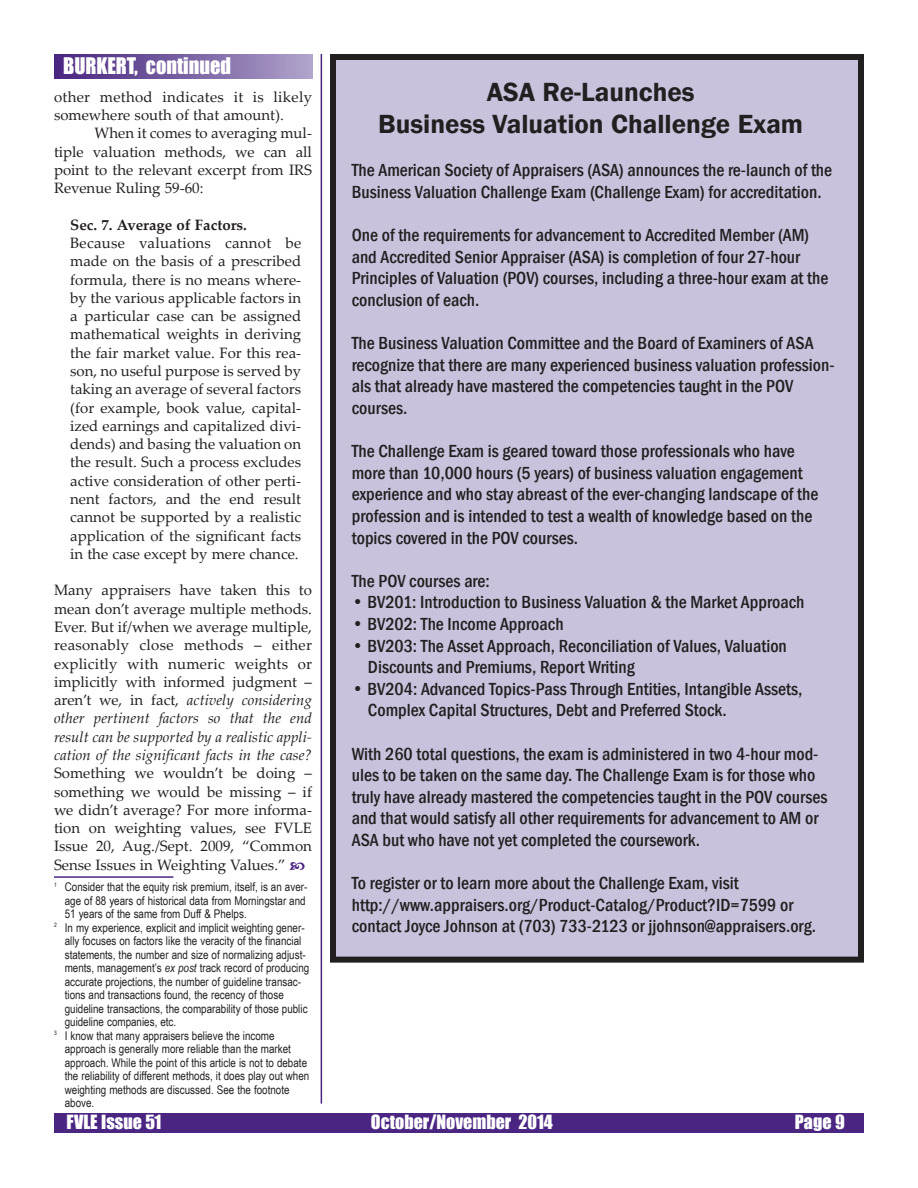
<style>
.page{position:relative;width:918px;height:1188px;background:#fff}
.page>*{position:absolute;margin:0;border:0;box-sizing:border-box;transform-origin:0 0}
.t1{font:600 27px/32.4px "Franklin Gothic";color:#231f20;text-align:center}
.t2{font:21px "Impact";color:#fff}
.t3{font:500 condensed 18px/21.6px "Franklin Gothic";color:#231f20}
.t4{font:18px "Impact";color:#fff}
.t5{font:15px/18.3px "Palatino Linotype";color:#231f20;text-align:justify}
.t6{font:15px/18.3px "Palatino Linotype";letter-spacing:.02em;color:#231f20}
.t7{font:700 15px "Palatino Linotype";color:#231f20}
.t8{font:12px "Arial Narrow";color:#231f20}
.s1{font-style:italic}
</style>
<div class="page">
<div style="left:54px;top:1113px;width:810px;height:20px;background:#4a2582"></div>
<div style="left:54px;top:54px;width:258px;height:24px;background:linear-gradient(to right,#47247e,#ada1c8)"></div>
<hr style="left:321px;top:54px;width:1px;height:1050px;background:#4a2582">
<div style="left:333px;top:57px;width:528px;height:903px;background:#c9c2dd"></div>
<div style="left:330px;top:54px;width:534px;height:909px;border:6px solid #231f20"></div>
<hr style="left:54px;top:876px;width:119px;height:2px;background:#4a2582">
<p class="t2" style="left:63px;top:53px;width:169px">BURKERT, continued</p>
<p class="t6" style="left:54px;top:89px;width:260px">other method indicates it is likely somewhere south of that amount).</p>
<p class="t5" style="left:54px;top:126px;width:259px;text-indent:40px">When it comes to averaging mul&shy;tiple valuation methods, we can all point to the relevant excerpt from IRS Revenue Ruling 59-60:</p>
<p class="t7" style="left:70px;top:219px;width:178px">Sec. 7. Average of Factors.</p>
<p class="t5" style="left:70px;top:236px;width:233px">Because valuations cannot be made on the basis of a prescribed formula, there is no means where&shy;by the various applicable factors in a particular case can be assigned mathematical weights in deriving the fair market value. For this rea&shy;son, no useful purpose is served by taking an average of several factors (for example, book value, capital&shy;ized earnings and capitalized divi&shy;dends) and basing the valuation on the result. Such a process excludes active consideration of other perti&shy;nent factors, and the end result cannot be supported by a realistic application of the significant facts in the case except by mere chance.</p>
<p class="t5" style="left:54px;top:583px;width:260px">Many appraisers have taken this to mean don’t average multiple methods.<br>Ever. But if/when we average multiple, reasonably close methods – either explicitly with numeric weights or implicitly with informed judgment – aren’t we, in fact, <span class="s1">actively considering other pertinent factors so that the end result can be supported by a realistic appli&shy;cation of the significant facts in the case?</span></p>
<p class="t5" style="left:54px;top:766px;width:260px">Something we wouldn’t be doing – something we would be missing – if we didn’t average? For more informa&shy;tion on weighting values, see FVLE Issue 20, Aug./Sept. 2009, “Common Sense Issues in Weighting Values.”</p>
<p class="t8" style="left:54px;top:880px;width:255px"><sup>1</sup> Consider that the equity risk premium, itself, is an aver-</p>
<p class="t8" style="left:65px;top:893px;width:242px">age of 88 years of historical data from Morningstar and</p>
<p class="t8" style="left:65px;top:907px;width:183px">51 years of the same from Duff &amp; Phelps.</p>
<p class="t8" style="left:54px;top:920px;width:252px"><sup>2</sup> In my experience, explicit and implicit weighting gener-</p>
<p class="t8" style="left:65px;top:934px;width:238px">ally focuses on factors like the veracity of the financial</p>
<p class="t8" style="left:65px;top:947px;width:242px">statements, the number and size of normalizing adjust-</p>
<p class="t8" style="left:65px;top:961px;width:246px">ments, management’s <span class="s1">ex post</span> track record of producing</p>
<p class="t8" style="left:65px;top:974px;width:238px">accurate projections, the number of guideline transac-</p>
<p class="t8" style="left:65px;top:988px;width:221px">tions and transactions found, the recency of those</p>
<p class="t8" style="left:65px;top:1001px;width:244px">guideline transactions, the comparability of those public</p>
<p class="t8" style="left:65px;top:1015px;width:113px">guideline companies, etc.</p>
<p class="t8" style="left:54px;top:1028px;width:222px"><sup>3</sup> I know that many appraisers believe the income</p>
<p class="t8" style="left:65px;top:1042px;width:228px">approach is generally more reliable than the market</p>
<p class="t8" style="left:65px;top:1055px;width:244px">approach. While the point of this article is not to debate</p>
<p class="t8" style="left:65px;top:1069px;width:246px">the reliability of different methods, it does play out when</p>
<p class="t8" style="left:65px;top:1082px;width:226px">weighting methods are discussed. See the footnote</p>
<p class="t8" style="left:65px;top:1096px;width:31px">above.</p>
<h1 class="t1" style="left:378px;top:75px;width:426px">ASA Re-Launches<br>Business Valuation Challenge Exam</h1>
<p class="t3" style="left:352px;top:159px;width:482px">The American Society of Appraisers (ASA) announces the re-launch of the<br>Business Valuation Challenge Exam (Challenge Exam) for accreditation.</p>
<p class="t3" style="left:352px;top:224px;width:478px">One of the requirements for advancement to Accredited Member (AM) and Accredited Senior Appraiser (ASA) is completion of four 27-hour Principles of Valuation (POV) courses, including a three-hour exam at the conclusion of each.</p>
<p class="t3" style="left:352px;top:332px;width:484px">The Business Valuation Committee and the Board of Examiners of ASA recognize that there are many experienced business valuation profession&shy;als that already have mastered the competencies taught in the POV courses.</p>
<p class="t3" style="left:352px;top:440px;width:468px">The Challenge Exam is geared toward those professionals who have more than 10,000 hours (5 years) of business valuation engagement experience and who stay abreast of the ever-changing landscape of the profession and is intended to test a wealth of knowledge based on the topics covered in the POV courses.</p>
<p class="t3" style="left:352px;top:570px;width:140px">The POV courses are:</p>
<p class="t3" style="left:352px;top:591px;width:454px">• BV201: Introduction to Business Valuation &amp; the Market Approach</p>
<p class="t3" style="left:352px;top:613px;width:213px">• BV202: The Income Approach</p>
<p class="t3" style="left:368px;top:635px;width:420px;text-indent:-16px">• BV203: The Asset Approach, Reconciliation of Values, Valuation<br>Discounts and Premiums, Report Writing</p>
<p class="t3" style="left:368px;top:678px;width:436px;text-indent:-16px">• BV204: Advanced Topics-Pass Through Entities, Intangible Assets,<br>Complex Capital Structures, Debt and Preferred Stock.</p>
<p class="t3" style="left:352px;top:743px;width:477px">With 260 total questions, the exam is administered in two 4-hour mod&shy;ules to be taken on the same day. The Challenge Exam is for those who truly have already mastered the competencies taught in the POV courses and that would satisfy all other requirements for advancement to AM or ASA but who have not yet completed the coursework.</p>
<p class="t3" style="left:352px;top:872px;width:466px">To register or to learn more about the Challenge Exam, visit http://www.appraisers.org/Product-Catalog/Product?ID=7599 or contact Joyce Johnson at (703) 733-2123 or jjohnson@appraisers.org.</p>
<p class="t4" style="left:66px;top:1111px;width:96px">FVLE Issue 51</p>
<p class="t4" style="left:371px;top:1111px;width:183px">October/November 2014</p>
<p class="t4" style="left:795px;top:1111px;width:51px">Page 9</p>
</div>
